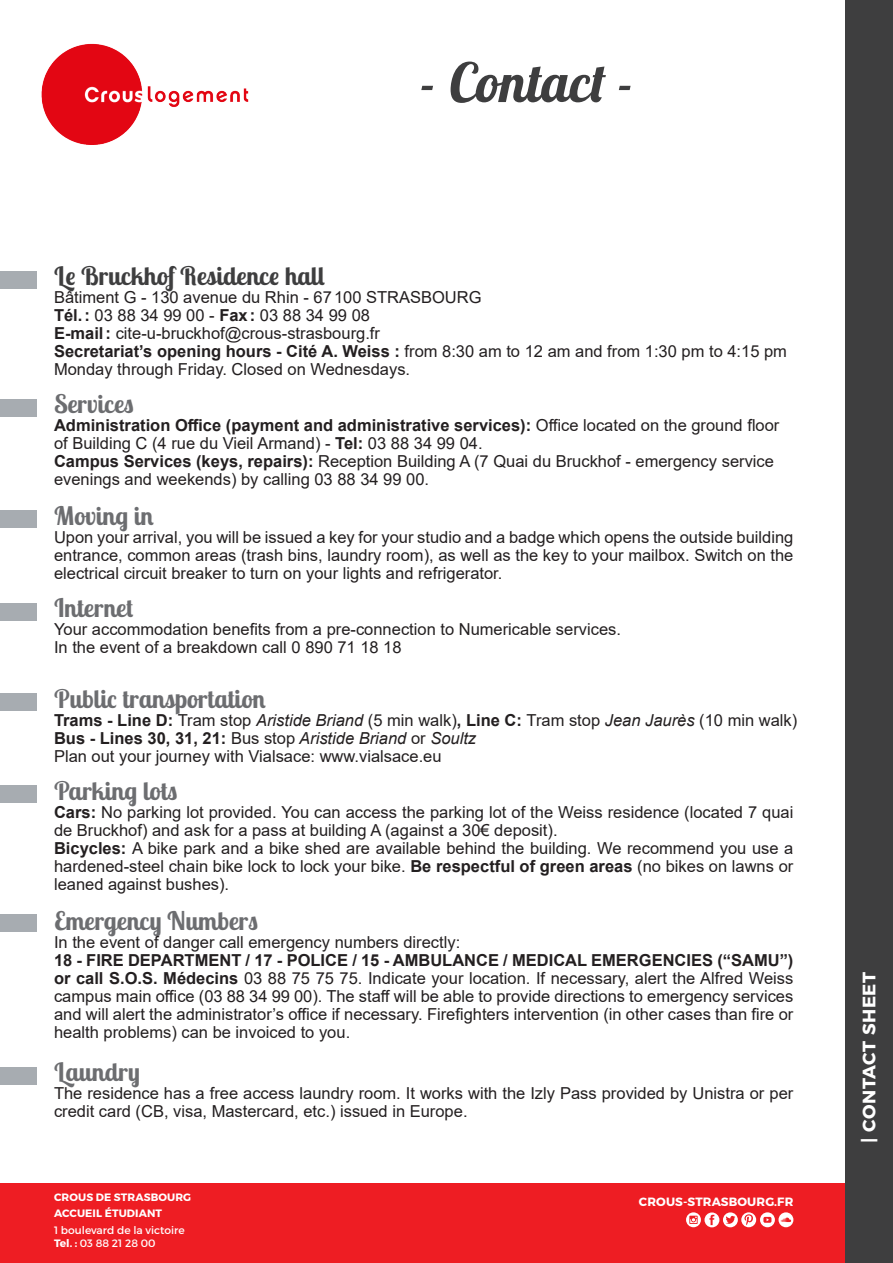
<style>
.page{position:relative;width:893px;height:1263px;background:#fff}
.page>*{position:absolute;margin:0;border:0;box-sizing:border-box;transform-origin:0 0}
.t1{font:italic 700 54px "Lobster Two";color:#3e3e3f}
.t2{font:700 25.5px "Lobster Two";color:#6c6d70}
.t3{font:700 25.5px "Lobster Two";color:#3e3e3f}
.t4{font:700 18px "Montserrat";letter-spacing:.035em;color:#fff}
.t5{font:16.5px/18px "Arial";color:#231f20}
.t6{font:italic 16.5px "Arial";color:#231f20}
.t7{font:700 12px "Montserrat";letter-spacing:.01em;color:#fff}
.t8{font:10.65px/12.9px "Montserrat";color:#fff}
.t9{font:700 10.65px/15.8px "Montserrat";letter-spacing:.01em;color:#fff}
.s1{font-weight:700}
.s2{font-style:italic}
.s3{font-weight:700;font-style:normal}
.s4{font-style:normal}
</style>
<div class="page">
<div style="left:0;top:1183px;width:893px;height:80px;background:#ee1d23"></div>
<div style="left:845px;top:0;width:48px;height:1263px;background:#3e3e3f"></div>
<img style="left:41px;top:43px;width:208px;height:101px">
<svg style="left:686px;top:1212px;width:107px;height:15px"></svg>
<div style="left:0;top:271px;width:37px;height:17px;background:#a7acb1"></div>
<div style="left:0;top:399px;width:37px;height:18px;background:#a7acb1"></div>
<div style="left:0;top:510px;width:37px;height:18px;background:#a7acb1"></div>
<div style="left:0;top:693px;width:37px;height:18px;background:#a7acb1"></div>
<div style="left:0;top:785px;width:37px;height:18px;background:#a7acb1"></div>
<div style="left:0;top:914px;width:37px;height:18px;background:#a7acb1"></div>
<div style="left:0;top:1067px;width:37px;height:17px;background:#a7acb1"></div>
<div style="left:0;top:603px;width:37px;height:18px;background:#a7acb1"></div>
<h1 class="t1" style="left:419px;top:48px;width:216px">- Contact -</h1>
<p class="t3" style="left:54px;top:259px;width:272px">Le Bruckhof Residence hall</p>
<p class="t5" style="left:54px;top:288px;width:429px">Bâtiment G - 130 avenue du Rhin - 67100 STRASBOURG</p>
<p class="t5" style="left:54px;top:306px;width:317px"><span class="s1">Tél.:</span> 03 88 34 99 00 - <span class="s1">Fax:</span> 03 88 34 99 08</p>
<p class="t5" style="left:54px;top:324px;width:327px"><span class="s1">E-mail:</span> cite-u-bruckhof@crous-strasbourg.fr</p>
<p class="t5" style="left:54px;top:342px;width:734px"><span class="s1">Secretariat’s opening hours - Cité A. Weiss :</span> from 8:30 am to 12 am and from 1:30 pm to 4:15 pm<br>Monday through Friday. Closed on Wednesdays.</p>
<p class="t2" style="left:54px;top:388px;width:81px">Services</p>
<p class="t5" style="left:54px;top:416px;width:727px"><span class="s1">Administration Office (payment and administrative services):</span> Office located on the ground floor of Building C (4 rue du Vieil Armand) - <span class="s1">Tel:</span> 03 88 34 99 04.</p>
<p class="t5" style="left:54px;top:452px;width:721px"><span class="s1">Campus Services (keys, repairs):</span> Reception Building A (7 Quai du Bruckhof - emergency service evenings and weekends) by calling 03 88 34 99 00.</p>
<p class="t2" style="left:54px;top:499px;width:101px">Moving in</p>
<p class="t5" style="left:54px;top:528px;width:741px;text-align:justify">Upon your arrival, you will be issued a key for your studio and a badge which opens the outside building entrance, common areas (trash bins, laundry room), as well as the key to your mailbox. Switch on the electrical circuit breaker to turn on your lights and refrigerator.</p>
<p class="t2" style="left:54px;top:592px;width:81px">Internet</p>
<p class="t5" style="left:54px;top:620px;width:569px">Your accommodation benefits from a pre-connection to Numericable services.<br>In the event of a breakdown call 0 890 71 18 18</p>
<p class="t2" style="left:54px;top:682px;width:213px">Public transportation</p>
<p class="t5" style="left:54px;top:711px;width:745px"><span class="s1">Trams - Line D:</span> Tram stop <span class="s2">Aristide Briand</span> (5 min walk)<span class="s1">, Line C:</span> Tram stop <span class="s2">Jean Jaurès</span> (10 min walk)</p>
<p class="t6" style="left:54px;top:727px;width:424px"><span class="s3">Bus - Lines 30, 31, 21:</span> <span class="s4">Bus stop</span> Aristide Briand <span class="s4">or</span> Soultz</p>
<p class="t5" style="left:54px;top:747px;width:389px">Plan out your journey with Vialsace: www.vialsace.eu</p>
<p class="t2" style="left:54px;top:774px;width:125px">Parking lots</p>
<p class="t5" style="left:54px;top:803px;width:741px"><span class="s1">Cars:</span> No parking lot provided. You can access the parking lot of the Weiss residence (located 7 quai de Bruckhof) and ask for a pass at building A (against a 30€ deposit).</p>
<p class="t5" style="left:54px;top:839px;width:741px;text-align:justify"><span class="s1">Bicycles:</span> A bike park and a bike shed are available behind the building. We recommend you use a hardened-steel chain bike lock to lock your bike. <span class="s1">Be respectful of green areas</span> (no bikes on lawns or leaned against bushes).</p>
<p class="t2" style="left:54px;top:905px;width:206px">Emergency Numbers</p>
<p class="t5" style="left:54px;top:933px;width:408px">In the event of danger call emergency numbers directly:</p>
<p class="t5" style="left:54px;top:951px;width:741px;text-align:justify"><span class="s1">18 - FIRE DEPARTMENT / 17 - POLICE / 15 - AMBULANCE / MEDICAL EMERGENCIES (“SAMU”) or call S.O.S. Médecins</span> 03 88 75 75 75. Indicate your location. If necessary, alert the Alfred Weiss campus main office (03 88 34 99 00). The staff will be able to provide directions to emergency services and will alert the administrator’s office if necessary. Firefighters intervention (in other cases than fire or health problems) can be invoiced to you.</p>
<p class="t2" style="left:54px;top:1055px;width:88px">Laundry</p>
<p class="t5" style="left:54px;top:1084px;width:741px">The residence has a free access laundry room. It works with the Izly Pass provided by Unistra or per credit card (CB, visa, Mastercard, etc.) issued in Europe.</p>
<p class="t9" style="left:54px;top:1189px;width:139px">CROUS DE STRASBOURG<br>ACCUEIL ÉTUDIANT</p>
<p class="t8" style="left:54px;top:1223px;width:132px">1 boulevard de la victoire<br><span class="s1">Tel. :</span> 03 88 21 28 00</p>
<p class="t7" style="left:639px;top:1194px;width:156px">CROUS-STRASBOURG.FR</p>
<p class="t4" style="left:858px;top:1143px;width:172px;rotate:-90deg">| CONTACT SHEET</p>
</div>
